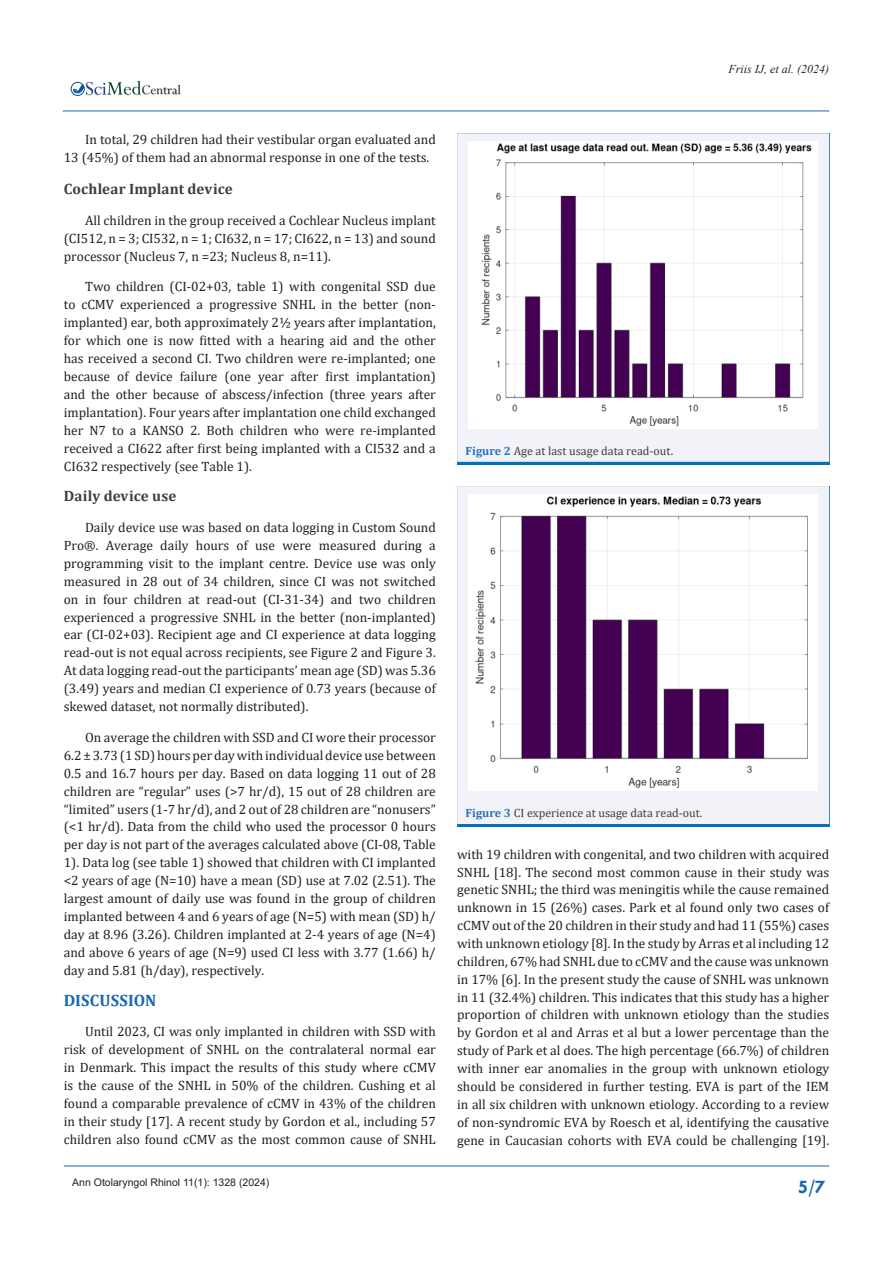
<style>
.page{position:relative;width:893px;height:1263px;background:#fff}
.page>*{position:absolute;margin:0;border:0;box-sizing:border-box;transform-origin:0 0}
.t1{font:700 19.5px "Tw Cen";color:#1768b4}
.List_Paragraph{font:700 16.5px "Cambria";letter-spacing:.01em;color:#1768b4}
.List_Paragraph-2{font:700 15px "Cambria";letter-spacing:.01em;color:#3e3e3f}
.t2{font:14.55px "Perpetua";color:#211e1e}
.t3{font:13.5px/17.9px "Cambria";color:#231f20;text-align:justify}
.t4{font:12px "Cambria";color:#3e3e3f}
.t5{font:italic 12px "Times New Roman";color:#231f20}
.t6{font:10.5px "Arial";color:#231f20}
.s1{font-weight:700;color:#2a71b8}
</style>
<div class="page">
<img style="left:87px;top:85px;width:94px;height:11px">
<div style="left:71px;top:82px;width:14px;height:14px;border:1px solid #074d7c;border-radius:50%"></div>
<svg style="left:73px;top:81px;width:68px;height:14px"></svg>
<hr style="left:64px;top:1166px;width:765px;height:1px;background:#1768b4">
<hr style="left:63px;top:111px;width:766px;height:1px;background:#1768b4">
<svg style="left:457px;top:133px;width:372px;height:329px;fill:#f1f3f9"></svg>
<hr style="left:457px;top:462px;width:372px;height:3px;background:#0072bc">
<img style="left:469px;top:142px;width:349px;height:286px">
<div style="left:457px;top:486px;width:372px;height:338px;background:#f1f3f9"></div>
<hr style="left:457px;top:824px;width:372px;height:3px;background:#0072bc">
<img style="left:469px;top:495px;width:349px;height:296px">
<p class="t2" style="left:142px;top:81px;width:41px">Central</p>
<p class="t3" style="left:64px;top:130px;width:374px;text-indent:21px">In total, 29 children had their vestibular organ evaluated and<br>13 (45%) of them had an abnormal response in one of the tests.</p>
<p class="List_Paragraph-2" style="left:64px;top:178px;width:171px">Cochlear Implant device</p>
<p class="t3" style="left:64px;top:211px;width:374px;text-indent:21px">All children in the group received a Cochlear Nucleus implant (CI512, n = 3; CI532, n = 1; CI632, n = 17; CI622, n = 13) and sound processor (Nucleus 7, n =23; Nucleus 8, n=11).</p>
<p class="t3" style="left:64px;top:278px;width:374px;text-indent:21px">Two children (CI-02+03, table 1) with congenital SSD due to cCMV experienced a progressive SNHL in the better (non&shy;implanted) ear, both approximately 2½ years after implantation, for which one is now fitted with a hearing aid and the other has received a second CI. Two children were re-implanted; one because of device failure (one year after first implantation) and the other because of abscess/infection (three years after implantation). Four years after implantation one child exchanged her N7 to a KANSO 2. Both children who were re-implanted received a CI622 after first being implanted with a CI532 and a CI632 respectively (see Table 1).</p>
<p class="List_Paragraph-2" style="left:64px;top:485px;width:114px">Daily device use</p>
<p class="t3" style="left:64px;top:518px;width:374px;text-indent:21px">Daily device use was based on data logging in Custom Sound Pro®. Average daily hours of use were measured during a programming visit to the implant centre. Device use was only measured in 28 out of 34 children, since CI was not switched on in four children at read-out (CI-31-34) and two children experienced a progressive SNHL in the better (non-implanted) ear (CI-02+03). Recipient age and CI experience at data logging read-out is not equal across recipients, see Figure 2 and Figure 3.<br>At data logging read-out the participants’ mean age (SD) was 5.36 (3.49) years and median CI experience of 0.73 years (because of skewed dataset, not normally distributed).</p>
<p class="t3" style="left:64px;top:728px;width:374px;text-indent:21px">On average the children with SSD and CI wore their processor 6.2 ± 3.73 (1 SD) hours per day with individual device use between 0.5 and 16.7 hours per day. Based on data logging 11 out of 28 children are “regular” uses (&gt;7 hr/d), 15 out of 28 children are “limited” users (1-7 hr/d), and 2 out of 28 children are “nonusers” (&lt;1 hr/d). Data from the child who used the processor 0 hours per day is not part of the averages calculated above (CI-08, Table 1). Data log (see table 1) showed that children with CI implanted &lt;2 years of age (N=10) have a mean (SD) use at 7.02 (2.51). The largest amount of daily use was found in the group of children implanted between 4 and 6 years of age (N=5) with mean (SD) h/ day at 8.96 (3.26). Children implanted at 2-4 years of age (N=4) and above 6 years of age (N=9) used CI less with 3.77 (1.66) h/ day and 5.81 (h/day), respectively.</p>
<p class="List_Paragraph" style="left:64px;top:988px;width:94px">DISCUSSION</p>
<p class="t3" style="left:64px;top:1022px;width:374px;text-indent:21px">Until 2023, CI was only implanted in children with SSD with risk of development of SNHL on the contralateral normal ear in Denmark. This impact the results of this study where cCMV is the cause of the SNHL in 50% of the children. Cushing et al found a comparable prevalence of cCMV in 43% of the children in their study [17]. A recent study by Gordon et al., including 57 children also found cCMV as the most common cause of SNHL</p>
<p class="t5" style="left:728px;top:61px;width:102px">Friis IJ, et al. (2024)</p>
<p class="t4" style="left:466px;top:444px;width:209px"><span class="s1">Figure 2</span> Age at last usage data read-out.</p>
<p class="t4" style="left:466px;top:806px;width:238px"><span class="s1">Figure 3</span> CI experience at usage data read-out.</p>
<p class="t3" style="left:457px;top:845px;width:374px">with 19 children with congenital, and two children with acquired SNHL [18]. The second most common cause in their study was genetic SNHL; the third was meningitis while the cause remained unknown in 15 (26%) cases. Park et al found only two cases of cCMV out of the 20 children in their study and had 11 (55%) cases with unknown etiology [8]. In the study by Arras et al including 12 children, 67% had SNHL due to cCMV and the cause was unknown in 17% [6]. In the present study the cause of SNHL was unknown in 11 (32.4%) children. This indicates that this study has a higher proportion of children with unknown etiology than the studies by Gordon et al and Arras et al but a lower percentage than the study of Park et al does. The high percentage (66.7%) of children with inner ear anomalies in the group with unknown etiology should be considered in further testing. EVA is part of the IEM in all six children with unknown etiology. According to a review of non-syndromic EVA by Roesch et al, identifying the causative gene in Caucasian cohorts with EVA could be challenging [19].</p>
<p class="t6" style="left:72px;top:1175px;width:199px">Ann Otolaryngol Rhinol 11(1): 1328 (2024)</p>
<h1 class="t1" style="left:798px;top:1175px;width:29px">5/7</h1>
</div>
